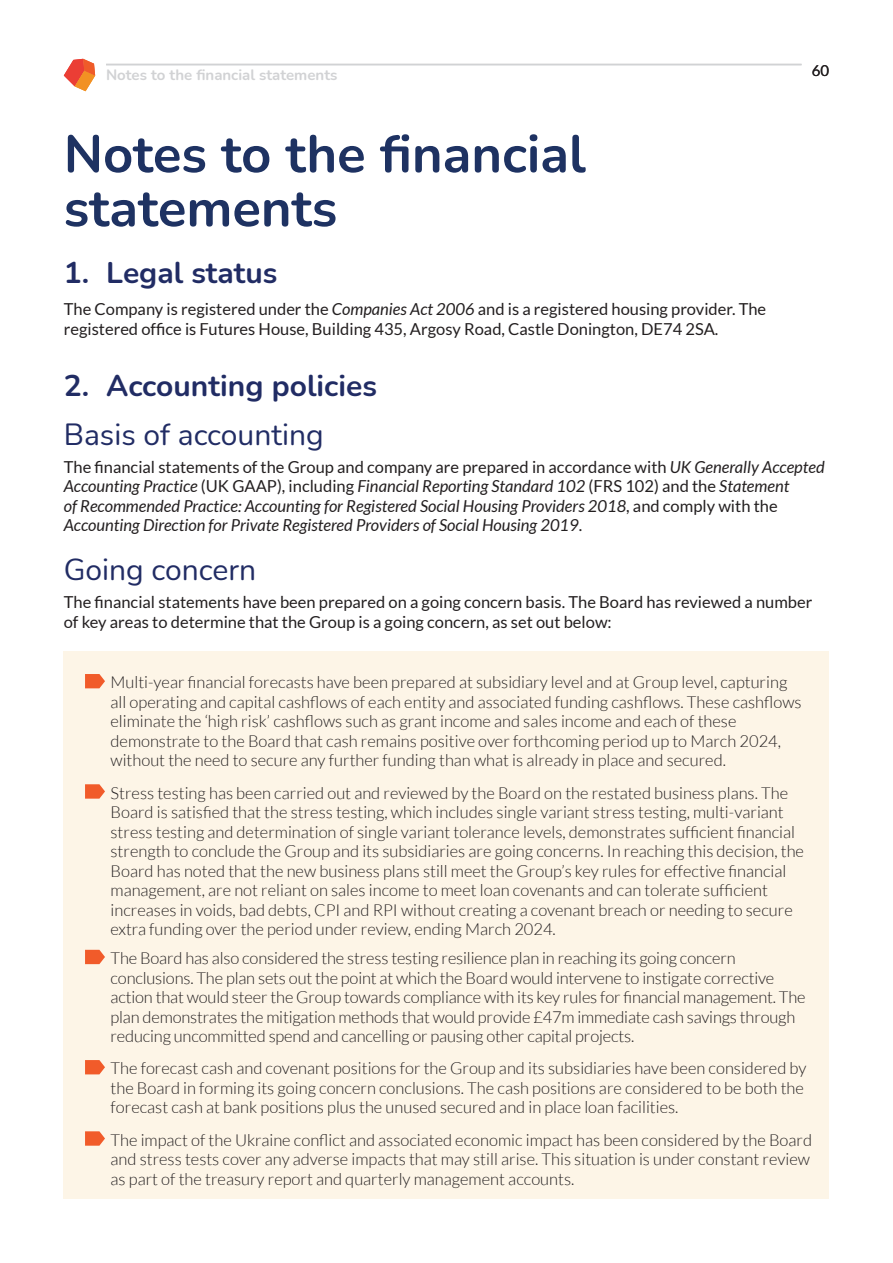
<style>
.page{position:relative;width:893px;height:1263px;background:#fff}
.page>*{position:absolute;margin:0;border:0;box-sizing:border-box;transform-origin:0 0}
.t1{font:700 52.5px/54px "Nunito";color:#1e3262}
.t2{font:700 30px "Nunito";color:#212c64}
.t3{font:30px "Nunito";color:#212c64}
.t4{font:300 16.5px/19.5px "Lato";color:#231f20}
.t5{font:italic 16.5px/19.5px "Lato";color:#231f20}
.t6{font:16.5px/19.5px "Lato";color:#231f20}
.t7{font:700 15px "Nunito";color:#d1d2d4}
.t8{font:15px "Lato";color:#231f20}
.s1{font-style:italic}
.s2{font-style:normal}
</style>
<div class="page">
<svg style="left:64px;top:59px;width:31px;height:32px"></svg>
<hr style="left:106px;top:64px;width:695px;height:1px;background:#d1d2d4">
<div style="left:64px;top:652px;width:765px;height:547px;background:#fdf5e7"></div>
<svg style="left:85px;top:674px;width:20px;height:14px"></svg>
<svg style="left:85px;top:784px;width:20px;height:15px"></svg>
<svg style="left:85px;top:950px;width:20px;height:14px"></svg>
<svg style="left:85px;top:1060px;width:20px;height:14px"></svg>
<svg style="left:85px;top:1131px;width:20px;height:15px"></svg>
<p class="t7" style="left:106px;top:65px;width:233px">Notes to the financial statements</p>
<p class="t8" style="left:812px;top:62px;width:19px">60</p>
<p class="t1" style="left:64px;top:125px;width:523px">Notes to the financial statements</p>
<p class="t2" style="left:64px;top:251px;width:215px">1. Legal status</p>
<p class="t6" style="left:64px;top:299px;width:704px">The Company is registered under the <span class="s1">Companies Act 2006</span> and is a registered housing provider. The registered office is Futures House, Building 435, Argosy Road, Castle Donington, DE74 2SA.</p>
<p class="t2" style="left:64px;top:364px;width:315px">2. Accounting policies</p>
<p class="t3" style="left:64px;top:413px;width:261px">Basis of accounting</p>
<p class="t5" style="left:64px;top:458px;width:762px"><span class="s2">The financial statements of the Group and company are prepared in accordance with</span> UK Generally Accepted Accounting Practice <span class="s2">(UK GAAP), including</span> Financial Reporting Standard 102 <span class="s2">(FRS 102) and the</span> Statement<br>of Recommended Practice: Accounting for Registered Social Housing Providers 2018<span class="s2">, and comply with the </span>Accounting Direction for Private Registered Providers of Social Housing 2019<span class="s2">.</span></p>
<p class="t3" style="left:64px;top:549px;width:194px">Going concern</p>
<p class="t6" style="left:64px;top:592px;width:750px">The financial statements have been prepared on a going concern basis. The Board has reviewed a number of key areas to determine that the Group is a going concern, as set out below:</p>
<p class="t4" style="left:111px;top:673px;width:693px">Multi-year financial forecasts have been prepared at subsidiary level and at Group level, capturing all operating and capital cashflows of each entity and associated funding cashflows. These cashflows eliminate the ‘high risk’ cashflows such as grant income and sales income and each of these demonstrate to the Board that cash remains positive over forthcoming period up to March 2024, without the need to secure any further funding than what is already in place and secured.</p>
<p class="t4" style="left:111px;top:783px;width:695px">Stress testing has been carried out and reviewed by the Board on the restated business plans. The Board is satisfied that the stress testing, which includes single variant stress testing, multi-variant stress testing and determination of single variant tolerance levels, demonstrates sufficient financial strength to conclude the Group and its subsidiaries are going concerns. In reaching this decision, the Board has noted that the new business plans still meet the Group’s key rules for effective financial management, are not reliant on sales income to meet loan covenants and can tolerate sufficient increases in voids, bad debts, CPI and RPI without creating a covenant breach or needing to secure extra funding over the period under review, ending March 2024.</p>
<p class="t4" style="left:111px;top:948px;width:696px">The Board has also considered the stress testing resilience plan in reaching its going concern conclusions. The plan sets out the point at which the Board would intervene to instigate corrective action that would steer the Group towards compliance with its key rules for financial management. The plan demonstrates the mitigation methods that would provide £47m immediate cash savings through reducing uncommitted spend and cancelling or pausing other capital projects.</p>
<p class="t4" style="left:111px;top:1059px;width:697px">The forecast cash and covenant positions for the Group and its subsidiaries have been considered by the Board in forming its going concern conclusions. The cash positions are considered to be both the forecast cash at bank positions plus the unused secured and in place loan facilities.</p>
<p class="t4" style="left:111px;top:1130px;width:703px">The impact of the Ukraine conflict and associated economic impact has been considered by the Board and stress tests cover any adverse impacts that may still arise. This situation is under constant review as part of the treasury report and quarterly management accounts.</p>
</div>
